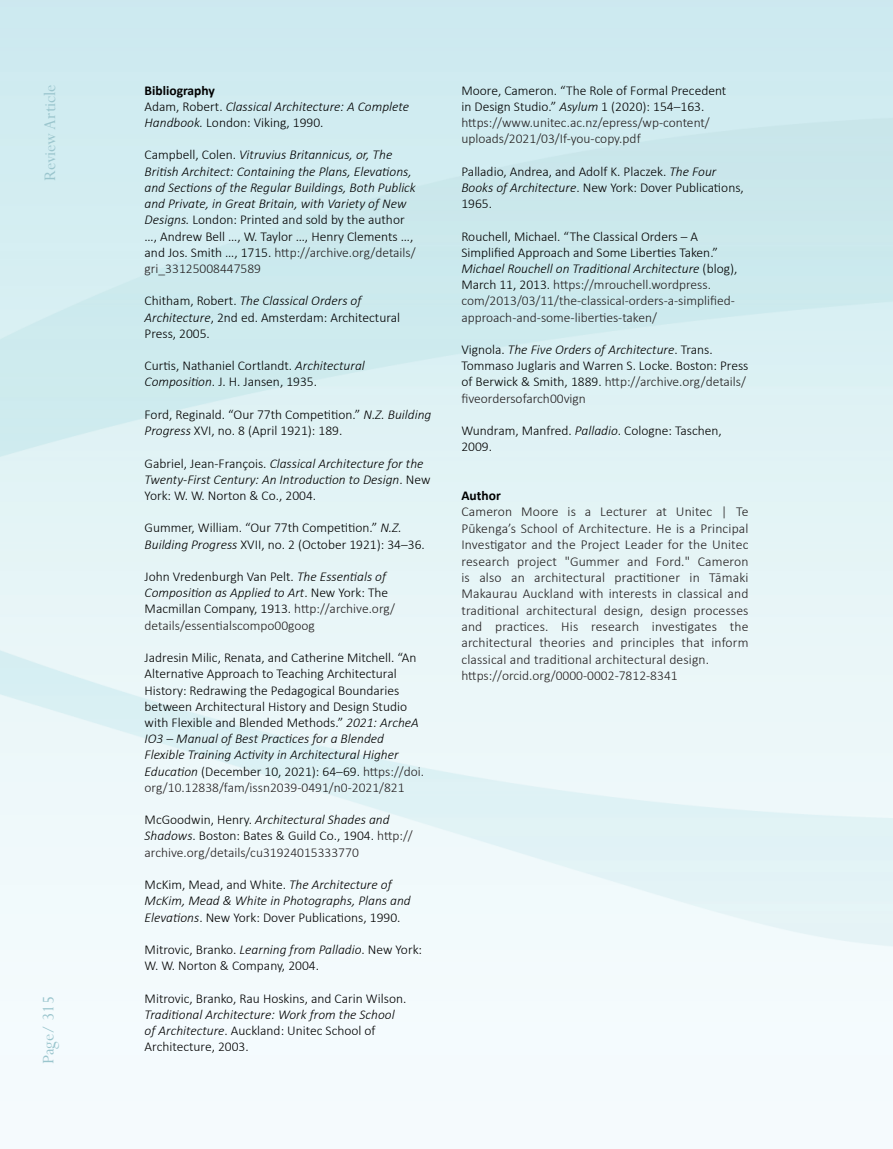
<style>
.page{position:relative;width:893px;height:1149px;background:#fff}
.page>*{position:absolute;margin:0;border:0;box-sizing:border-box;transform-origin:0 0}
.t1{font:18px "Perpetua";color:#9ac5cd}
.t2{font:300 13.65px/16.4px "Calibri";letter-spacing:.01em;color:#231f20;text-align:justify}
.t3{font:300 13.5px/16.2px "Calibri";color:#000}
.t4{font:italic 300 13.5px/16.2px "Calibri";color:#000}
.t5{font:300 13.5px/16.2px "Calibri";color:#231f20}
.t6{font:700 13.5px "Calibri";color:#000}
.s1{font-weight:700;font-style:normal}
.s2{font-style:normal}
.s3{font-style:normal;color:#231f20}
.s4{font-style:italic}
.s5{color:#231f20}
.s6{color:#000}
.s7{font-style:italic;color:#000}
</style>
<div class="page">
<h1 class="t1" style="left:39px;top:181px;width:98px;rotate:-90deg">Review Article</h1>
<h1 class="t1" style="left:37px;top:1063px;width:69px;rotate:-90deg">Page/ 315</h1>
<p class="t4" style="left:145px;top:82px;width:266px"><span class="s1">Bibliography<br></span><span class="s2">Adam, Robert.</span> Classical Architecture: A Complete<br>Handbook. <span class="s2">London: Viking, 1990.</span></p>
<p class="t4" style="left:145px;top:147px;width:273px"><span class="s2">Campbell, Colen.</span> Vitruvius Britannicus, or, The British Architect: Containing the Plans, Elevations, and Sections of the Regular Buildings, Both Publick and Private, in Great Britain, with Variety of New Designs. <span class="s2">London: Printed and sold by the author …, Andrew Bell …, W. Taylor …, Henry Clements …, and Jos. Smith …, 1715.</span> <span class="s3">http://archive.org/details/ gri_33125008447589</span></p>
<p class="t3" style="left:145px;top:292px;width:257px">Chitham, Robert. <span class="s4">The Classical Orders of<br>Architecture</span>, 2nd ed. Amsterdam: Architectural<br>Press, 2005.</p>
<p class="t3" style="left:145px;top:357px;width:222px">Curtis, Nathaniel Cortlandt. <span class="s4">Architectural<br>Composition</span>. J. H. Jansen, 1935.</p>
<p class="t3" style="left:145px;top:406px;width:288px">Ford, Reginald. “Our 77th Competition.” <span class="s4">N.Z. Building<br>Progress</span> XVI, no. 8 (April 1921): 189.</p>
<p class="t4" style="left:145px;top:454px;width:287px"><span class="s2">Gabriel, Jean-François.</span> Classical Architecture for the<br>Twenty-First Century: An Introduction to Design<span class="s2">. New<br>York: W. W. Norton &amp; Co., 2004.</span></p>
<p class="t3" style="left:145px;top:519px;width:282px">Gummer, William. “Our 77th Competition.” <span class="s4">N.Z.<br>Building Progress</span> XVII, no. 2 (October 1921): 34–36.</p>
<p class="t3" style="left:145px;top:568px;width:252px">John Vredenburgh Van Pelt. <span class="s4">The Essentials of Composition as Applied to Art</span>. New York: The Macmillan Company, 1913. <span class="s5">http://archive.org/ details/essentialscompo00goog</span></p>
<p class="t3" style="left:145px;top:649px;width:281px">Jadresin Milic, Renata, and Catherine Mitchell. “An Alternative Approach to Teaching Architectural History: Redrawing the Pedagogical Boundaries between Architectural History and Design Studio with Flexible and Blended Methods.” <span class="s4">2021: ArcheA IO3 – Manual of Best Practices for a Blended Flexible Training Activity in Architectural Higher Education</span> (December 10, 2021): 64–69. <span class="s5">https://doi. org/10.12838/fam/issn2039-0491/n0-2021/821</span></p>
<p class="t3" style="left:145px;top:811px;width:270px">McGoodwin, Henry. <span class="s4">Architectural Shades and<br>Shadows</span>. Boston: Bates &amp; Guild Co., 1904. <span class="s5">http:// archive.org/details/cu31924015333770</span></p>
<p class="t4" style="left:145px;top:876px;width:268px"><span class="s2">McKim, Mead, and White.</span> The Architecture of<br>McKim, Mead &amp; White in Photographs, Plans and<br>Elevations<span class="s2">. New York: Dover Publications, 1990.</span></p>
<p class="t3" style="left:145px;top:940px;width:279px">Mitrovic, Branko. <span class="s4">Learning from Palladio</span>. New York:<br>W. W. Norton &amp; Company, 2004.</p>
<p class="t3" style="left:145px;top:989px;width:263px">Mitrovic, Branko, Rau Hoskins, and Carin Wilson.</p>
<p class="t4" style="left:145px;top:1005px;width:252px">Traditional Architecture: Work from the School of Architecture<span class="s2">. Auckland: Unitec School of<br>Architecture, 2003.</span></p>
<p class="t5" style="left:461px;top:82px;width:266px"><span class="s6">Moore, Cameron. “The Role of Formal Precedent in Design Studio.”</span> <span class="s7">Asylum</span> <span class="s6">1 (2020): 154–163. </span>https://www.unitec.ac.nz/epress/wp-content/ uploads/2021/03/If-you-copy.pdf</p>
<p class="t3" style="left:461px;top:163px;width:284px">Palladio, Andrea, and Adolf K. Placzek. <span class="s4">The Four<br>Books of Architecture</span>. New York: Dover Publications,<br>1965.</p>
<p class="t5" style="left:461px;top:228px;width:277px"><span class="s6">Rouchell, Michael. “The Classical Orders – A Simplified Approach and Some Liberties Taken.” </span><span class="s7">Michael Rouchell on Traditional Architecture</span> <span class="s6">(blog), March 11, 2013.</span> https://mrouchell.wordpress. com/2013/03/11/the-classical-orders-a-simplified&shy;approach-and-some-liberties-taken/</p>
<p class="t3" style="left:461px;top:341px;width:289px">Vignola. <span class="s4">The Five Orders of Architecture</span>. Trans.<br>Tommaso Juglaris and Warren S. Locke. Boston: Press of Berwick &amp; Smith, 1889. <span class="s5">http://archive.org/details/ fiveordersofarch00vign</span></p>
<p class="t3" style="left:461px;top:422px;width:262px">Wundram, Manfred. <span class="s4">Palladio</span>. Cologne: Taschen,<br>2009.</p>
<p class="t6" style="left:461px;top:485px;width:41px">Author</p>
<p class="t2" style="left:461px;top:503px;width:289px">Cameron Moore is a Lecturer at Unitec | Te Pūkenga’s School of Architecture. He is a Principal Investigator and the Project Leader for the Unitec research project "Gummer and Ford." Cameron is also an architectural practitioner in Tāmaki Makaurau Auckland with interests in classical and traditional architectural design, design processes and practices. His research investigates the architectural theories and principles that inform classical and traditional architectural design.</p>
<p class="t5" style="left:461px;top:667px;width:218px">https://orcid.org/0000-0002-7812-8341</p>
</div>
